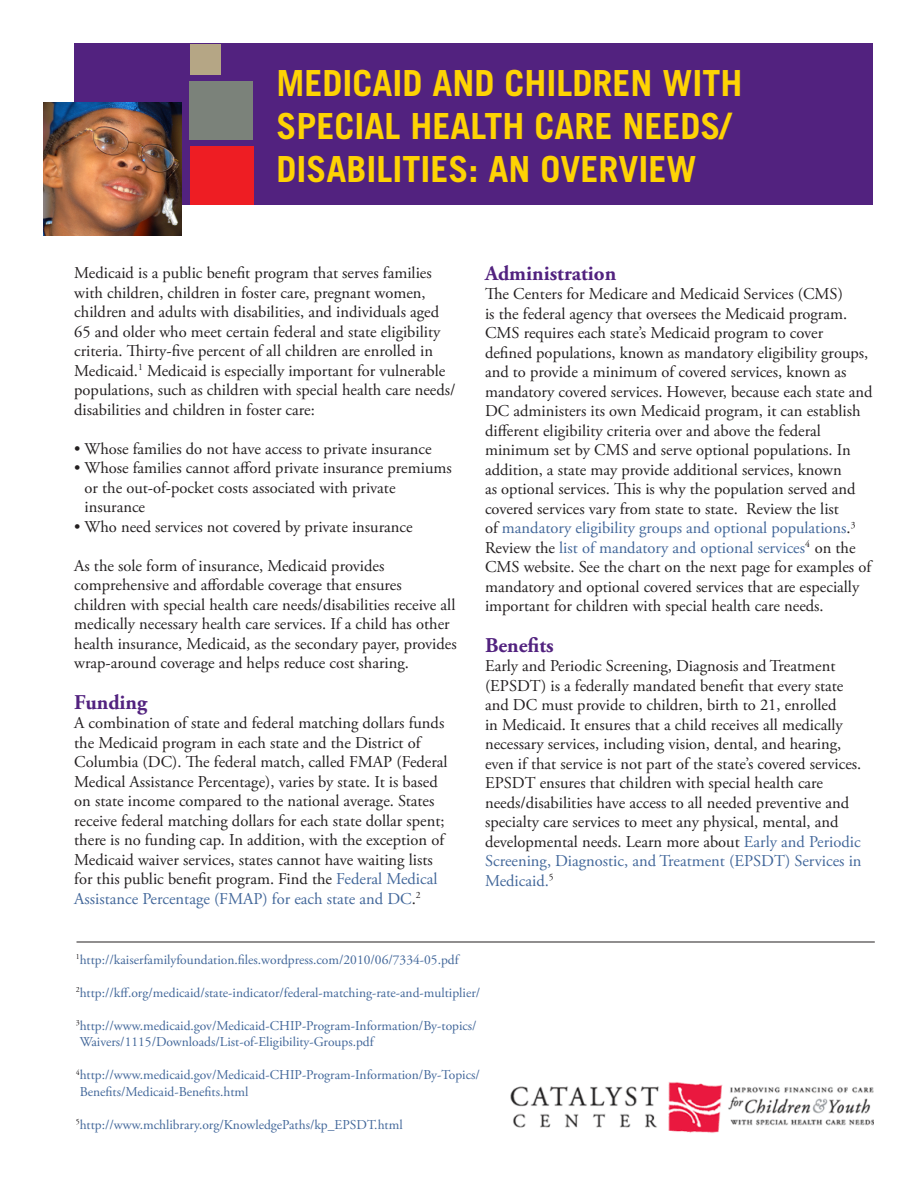
<style>
.page{position:relative;width:918px;height:1188px;background:#fff}
.page>*{position:absolute;margin:0;border:0;box-sizing:border-box;transform-origin:0 0}
.banner_heading_1{font:700 36px/43.2px "Trade Gothic LT Std";color:#fed304}
.Subhead{font:700 21px "Adobe Garamond Pro";color:#52227f}
.Body_text{font:16.5px/19.5px "Adobe Garamond Pro";color:#231f20}
.Fineprint{font:13.5px/16.5px "Adobe Garamond Pro";color:#42679a}
.s1{color:#42679a}
</style>
<div class="page">
<div style="left:74px;top:44px;width:799px;height:162px;background:#52227f"></div>
<img style="left:43px;top:103px;width:138px;height:132px">
<div style="left:189px;top:81px;width:64px;height:58px;background:#7b827a"></div>
<div style="left:191px;top:45px;width:30px;height:30px;background:#b5a685"></div>
<div style="left:190px;top:146px;width:64px;height:59px;background:#ee1d23"></div>
<hr style="left:77px;top:942px;width:798px;height:1px;background:#231f20">
<img style="left:510px;top:1082px;width:364px;height:51px">
<p class="banner_heading_1" style="left:276px;top:61px;width:468px">MEDICAID AND CHILDREN WITH<br>SPECIAL HEALTH CARE NEEDS/<br>DISABILITIES: AN OVERVIEW</p>
<p class="Body_text" style="left:74px;top:264px;width:383px">Medicaid is a public benefit program that serves families with children, children in foster care, pregnant women, children and adults with disabilities, and individuals aged 65 and older who meet certain federal and state eligibility criteria. Thirty-five percent of all children are enrolled in Medicaid.<sup>1</sup> Medicaid is especially important for vulnerable populations, such as children with special health care needs/ disabilities and children in foster care:</p>
<p class="Body_text" style="left:74px;top:439px;width:359px">• Whose families do not have access to private insurance</p>
<p class="Body_text" style="left:85px;top:459px;width:369px;text-indent:-10px">• Whose families cannot afford private insurance premiums or the out-of-pocket costs associated with private insurance</p>
<p class="Body_text" style="left:74px;top:517px;width:340px">• Who need services not covered by private insurance</p>
<p class="Body_text" style="left:74px;top:556px;width:384px">As the sole form of insurance, Medicaid provides comprehensive and affordable coverage that ensures children with special health care needs/disabilities receive all medically necessary health care services. If a child has other health insurance, Medicaid, as the secondary payer, provides wrap-around coverage and helps reduce cost sharing.</p>
<p class="Subhead" style="left:74px;top:690px;width:74px">Funding</p>
<p class="Body_text" style="left:74px;top:714px;width:375px">A combination of state and federal matching dollars funds the Medicaid program in each state and the District of Columbia (DC). The federal match, called FMAP (Federal Medical Assistance Percentage), varies by state. It is based on state income compared to the national average. States receive federal matching dollars for each state dollar spent; there is no funding cap. In addition, with the exception of Medicaid waiver services, states cannot have waiting lists for this public benefit program. Find the <span class="s1">Federal Medical Assistance Percentage (FMAP) for each state and DC</span>.<sup>2</sup></p>
<p class="Subhead" style="left:485px;top:261px;width:133px">Administration</p>
<p class="Body_text" style="left:485px;top:285px;width:389px">The Centers for Medicare and Medicaid Services (CMS)<br>is the federal agency that oversees the Medicaid program.<br>CMS requires each state’s Medicaid program to cover defined populations, known as mandatory eligibility groups, and to provide a minimum of covered services, known as mandatory covered services. However, because each state and DC administers its own Medicaid program, it can establish different eligibility criteria over and above the federal minimum set by CMS and serve optional populations. In addition, a state may provide additional services, known<br>as optional services. This is why the population served and covered services vary from state to state. Review the list<br>of <span class="s1">mandatory eligibility groups and optional populations</span>.<sup>3<br></sup>Review the <span class="s1">list of mandatory and optional services</span><sup>4</sup> on the CMS website. See the chart on the next page for examples of mandatory and optional covered services that are especially important for children with special health care needs.</p>
<p class="Subhead" style="left:485px;top:633px;width:70px">Benefits</p>
<p class="Body_text" style="left:485px;top:657px;width:378px">Early and Periodic Screening, Diagnosis and Treatment (EPSDT) is a federally mandated benefit that every state and DC must provide to children, birth to 21, enrolled<br>in Medicaid. It ensures that a child receives all medically necessary services, including vision, dental, and hearing, even if that service is not part of the state’s covered services.<br>EPSDT ensures that children with special health care needs/disabilities have access to all needed preventive and specialty care services to meet any physical, mental, and developmental needs. Learn more about <span class="s1">Early and Periodic Screening, Diagnostic, and Treatment (EPSDT) Services in Medicaid.</span><sup>5</sup></p>
<p class="Fineprint" style="left:76px;top:952px;width:384px"><sup>1</sup>http://kaiserfamilyfoundation.files.wordpress.com/2010/06/7334-05.pdf</p>
<p class="Fineprint" style="left:76px;top:985px;width:406px"><sup>2</sup>http://kff.org/medicaid/state-indicator/federal-matching-rate-and-multiplier/</p>
<p class="Fineprint" style="left:76px;top:1018px;width:402px"><sup>3</sup>http://www.medicaid.gov/Medicaid-CHIP-Program-Information/By-topics/<br>Waivers/1115/Downloads/List-of-Eligibility-Groups.pdf</p>
<p class="Fineprint" style="left:76px;top:1067px;width:406px"><sup>4</sup>http://www.medicaid.gov/Medicaid-CHIP-Program-Information/By-Topics/<br>Benefits/Medicaid-Benefits.html</p>
<p class="Fineprint" style="left:76px;top:1117px;width:328px"><sup>5</sup>http://www.mchlibrary.org/KnowledgePaths/kp_EPSDT.html</p>
</div>
